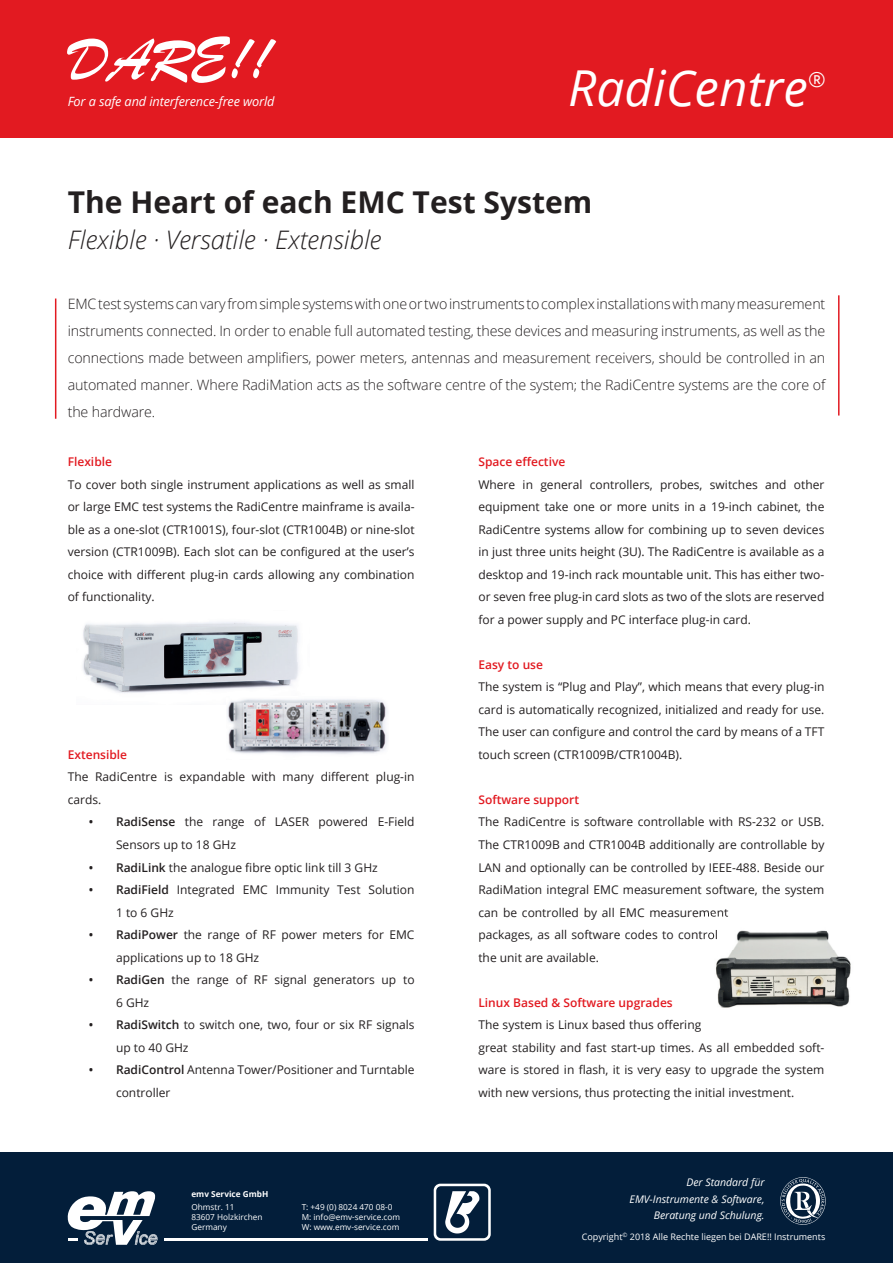
<style>
.page{position:relative;width:893px;height:1263px;background:#fff}
.page>*{position:absolute;margin:0;border:0;box-sizing:border-box;transform-origin:0 0}
.t1{font:italic 49.5px "Open Sans";color:#fff}
.t2{font:700 30px "Open Sans";color:#231f20}
.t3{font:italic 300 25.5px "Open Sans";color:#231f20}
.t4{font:italic 21px "Open Sans";color:#fff}
.t5{font:italic 18.15px "Arial";color:#fff}
.t6{font:300 14.25px/27px "Open Sans";letter-spacing:-.01em;color:#231f20;text-align:justify}
.t7{font:italic 12.75px "Open Sans";letter-spacing:-.01em;color:#fff}
.t8{font:12px/22.5px "Open Sans";color:#231f20}
.t9{font:600 12px "Open Sans";color:#e21a21}
.t10{font:italic 10.5px/16.5px "Open Sans";color:#fff;text-align:right}
.t11{font:9px "Open Sans";color:#fff}
.t12{font:8.25px/9.9px "Open Sans";color:#fff}
.t13{font:700 8.25px "Open Sans";color:#fff}
.s1{font-weight:600}
</style>
<div class="page">
<div style="left:0;top:0;width:892px;height:138px;background:#e21a21"></div>
<hr style="left:55px;top:298px;width:1px;height:120px;background:#e21a21">
<hr style="left:837px;top:295px;width:2px;height:120px;background:#e21a21">
<img style="left:83px;top:622px;width:216px;height:71px">
<img style="left:715px;top:930px;width:136px;height:78px">
<img style="left:700px;top:913px;width:28px;height:4px">
<img style="left:700px;top:930px;width:17px;height:11px">
<img style="left:227px;top:699px;width:160px;height:55px">
<svg style="left:67px;top:36px;width:209px;height:47px"></svg>
<div style="left:0;top:1152px;width:892px;height:110px;background:#031e3a"></div>
<hr style="left:164px;top:1237px;width:263px;height:3px;background:#fff">
<svg style="left:433px;top:1183px;width:57px;height:57px"></svg>
<svg style="left:67px;top:1191px;width:90px;height:53px"></svg>
<svg style="left:780px;top:1177px;width:45px;height:47px"></svg>
<p class="t7" style="left:68px;top:93px;width:208px">For a safe and interference-free world</p>
<h1 class="t1" style="left:568px;top:54px;width:241px">RadiCentre</h1>
<h3 class="t4" style="left:807px;top:64px;width:19px">®</h3>
<h2 class="t2" style="left:68px;top:181px;width:526px">The Heart of each EMC Test System</h2>
<h3 class="t3" style="left:68px;top:222px;width:315px">Flexible · Versatile · Extensible</h3>
<p class="t6" style="left:68px;top:290px;width:758px">EMC test systems can vary from simple systems with one or two instruments to complex installations with many measurement instruments connected. In order to enable full automated testing, these devices and measuring instruments, as well as the connections made between amplifiers, power meters, antennas and measurement receivers, should be controlled in an automated manner. Where RadiMation acts as the software centre of the system; the RadiCentre systems are the core of the hardware.</p>
<p class="t9" style="left:68px;top:453px;width:46px">Flexible</p>
<p class="t8" style="left:68px;top:472px;width:348px;text-align:justify">To cover both single instrument applications as well as small or large EMC test systems the RadiCentre mainframe is availa&shy;ble as a one-slot (CTR1001S), four-slot (CTR1004B) or nine-slot version (CTR1009B). Each slot can be configured at the user’s choice with different plug-in cards allowing any combination of functionality.</p>
<p class="t9" style="left:478px;top:453px;width:88px">Space effective</p>
<p class="t8" style="left:478px;top:472px;width:347px;text-align:justify">Where in general controllers, probes, switches and other equipment take one or more units in a 19-inch cabinet, the RadiCentre systems allow for combining up to seven devices in just three units height (3U). The RadiCentre is available as a desktop and 19-inch rack mountable unit. This has either two&shy;or seven free plug-in card slots as two of the slots are reserved for a power supply and PC interface plug-in card.</p>
<p class="t9" style="left:478px;top:656px;width:66px">Easy to use</p>
<p class="t8" style="left:478px;top:675px;width:347px;text-align:justify">The system is “Plug and Play”, which means that every plug-in card is automatically recognized, initialized and ready for use.<br>The user can configure and control the card by means of a TFT touch screen (CTR1009B/CTR1004B).</p>
<p class="t9" style="left:478px;top:791px;width:102px">Software support</p>
<p class="t8" style="left:478px;top:810px;width:347px">The RadiCentre is software controllable with RS-232 or USB.<br>The CTR1009B and CTR1004B additionally are controllable by LAN and optionally can be controlled by IEEE-488. Beside our RadiMation integral EMC measurement software, the system can be controlled by all EMC measurement<br>packages, as all software codes to control<br>the unit are available.</p>
<p class="t9" style="left:478px;top:993px;width:196px">Linux Based &amp; Software upgrades</p>
<p class="t8" style="left:478px;top:1012px;width:347px">The system is Linux based thus offering<br>great stability and fast start-up times. As all embedded soft&shy;ware is stored in flash, it is very easy to upgrade the system with new versions, thus protecting the initial investment.</p>
<p class="t9" style="left:68px;top:746px;width:61px">Extensible</p>
<p class="t8" style="left:68px;top:765px;width:348px">The RadiCentre is expandable with many different plug-in cards.</p>
<p class="t8" style="left:116px;top:810px;width:300px;text-indent:-27px"><span class="s1">• RadiSense</span> the range of LASER powered E-Field<br>Sensors up to 18 GHz</p>
<p class="t8" style="left:89px;top:855px;width:290px"><span class="s1">• RadiLink</span> the analogue fibre optic link till 3 GHz</p>
<p class="t8" style="left:116px;top:877px;width:300px;text-indent:-27px"><span class="s1">• RadiField</span> Integrated EMC Immunity Test Solution<br>1 to 6 GHz</p>
<p class="t8" style="left:116px;top:922px;width:300px;text-indent:-27px"><span class="s1">• RadiPower</span> the range of RF power meters for EMC applications up to 18 GHz</p>
<p class="t8" style="left:116px;top:967px;width:300px;text-indent:-27px"><span class="s1">• RadiGen</span> the range of RF signal generators up to<br>6 GHz</p>
<p class="t8" style="left:116px;top:1012px;width:300px;text-indent:-27px"><span class="s1">• RadiSwitch</span> to switch one, two, four or six RF signals up to 40 GHz</p>
<p class="t8" style="left:116px;top:1057px;width:300px;text-indent:-27px"><span class="s1">• RadiControl</span> Antenna Tower/Positioner and Turntable controller</p>
<h3 class="t5" style="left:83px;top:1225px;width:30px">Ser</h3>
<h3 class="t5" style="left:134px;top:1225px;width:25px">ice</h3>
<p class="t13" style="left:191px;top:1188px;width:78px">emv Service GmbH</p>
<p class="t12" style="left:191px;top:1201px;width:72px">Ohmstr. 11<br>83607 Holzkirchen<br>Germany</p>
<p class="t12" style="left:301px;top:1201px;width:100px">T: +49 (0) 8024 470 08-0<br>M: info@emv-service.com<br>W: www.emv-service.com</p>
<p class="t10" style="left:629px;top:1173px;width:136px">Der Standard für<br>EMV-Instrumente &amp; Software,<br>Beratung und Schulung.</p>
<p class="t11" style="left:581px;top:1230px;width:245px">Copyright<sup>©</sup> 2018 Alle Rechte liegen bei DARE!! Instruments</p>
</div>
